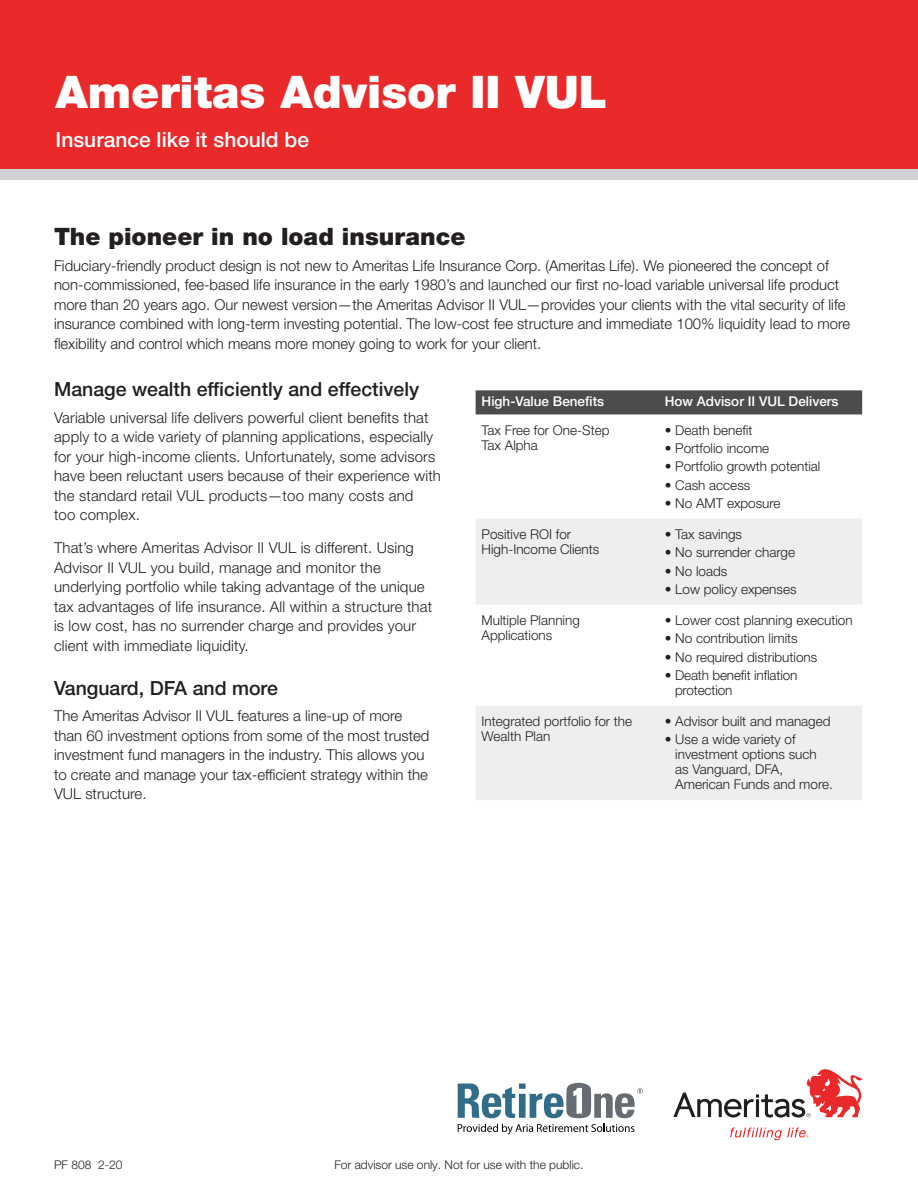
<style>
.page{position:relative;width:918px;height:1188px;background:#fff}
.page>*{position:absolute;margin:0;border:0;box-sizing:border-box;transform-origin:0 0}
.t1{font:900 45px "Helvetica Neue LT Std";color:#fff}
.Headline{font:900 24px "Helvetica Neue LT Std";color:#231f20}
.t2{font:500 21px "Helvetica Neue LT Std";color:#fff}
.subhead{font:500 19.5px "Helvetica Neue LT Std";color:#231f20}
.Body_copy_10{font:300 15px/19.5px "Helvetica Neue LT Std";letter-spacing:.01em;color:#231f20}
.subhead-2{font:300 15px/19.5px "Helvetica Neue LT Std";color:#231f20}
.Body_copy_10-2{font:300 13.5px/15px "Helvetica Neue LT Std";color:#231f20}
.Body_copy_10-3{font:500 13.5px "Helvetica Neue LT Std";color:#fff}
.body{font:300 12px "Helvetica Neue LT Std";color:#231f20}
</style>
<div class="page">
<svg style="left:458px;top:1124px;width:176px;height:10px"></svg>
<svg style="left:458px;top:1083px;width:185px;height:35px"></svg>
<div style="left:0;top:0;width:918px;height:176px;background:#e9292a"></div>
<div style="left:0;top:170px;width:918px;height:10px;background:#d1d2d4"></div>
<svg style="left:730px;top:1127px;width:79px;height:13px"></svg>
<svg style="left:673px;top:1069px;width:190px;height:49px"></svg>
<div style="left:476px;top:390px;width:386px;height:24px;background:#4b4c4d"></div>
<svg style="left:476px;top:519px;width:386px;height:281px;fill:#eeeeef"></svg>
<p class="t1" style="left:56px;top:65px;width:553px">Ameritas Advisor II VUL</p>
<p class="t2" style="left:56px;top:127px;width:255px">Insurance like it should be</p>
<p class="Headline" style="left:54px;top:222px;width:413px">The pioneer in no load insurance</p>
<p class="subhead-2" style="left:54px;top:256px;width:798px">Fiduciary-friendly product design is not new to Ameritas Life Insurance Corp. (Ameritas Life). We pioneered the concept of non-commissioned, fee-based life insurance in the early 1980’s and launched our first no-load variable universal life product more than 20 years ago. Our newest version—the Ameritas Advisor II VUL—provides your clients with the vital security of life insurance combined with long-term investing potential. The low-cost fee structure and immediate 100% liquidity lead to more flexibility and control which means more money going to work for your client.</p>
<p class="subhead" style="left:54px;top:378px;width:367px">Manage wealth efficiently and effectively</p>
<p class="Body_copy_10" style="left:54px;top:407px;width:389px">Variable universal life delivers powerful client benefits that apply to a wide variety of planning applications, especially for your high-income clients. Unfortunately, some advisors have been reluctant users because of their experience with the standard retail VUL products—too many costs and<br>too complex.</p>
<p class="Body_copy_10" style="left:54px;top:538px;width:380px">That’s where Ameritas Advisor II VUL is different. Using Advisor II VUL you build, manage and monitor the underlying portfolio while taking advantage of the unique tax advantages of life insurance. All within a structure that is low cost, has no surrender charge and provides your client with immediate liquidity.</p>
<p class="subhead" style="left:54px;top:676px;width:225px">Vanguard, DFA and more</p>
<p class="Body_copy_10" style="left:54px;top:706px;width:377px">The Ameritas Advisor II VUL features a line-up of more than 60 investment options from some of the most trusted investment fund managers in the industry. This allows you to create and manage your tax-efficient strategy within the VUL structure.</p>
<p class="Body_copy_10-3" style="left:482px;top:393px;width:124px">High-Value Benefits</p>
<p class="Body_copy_10-3" style="left:665px;top:393px;width:175px">How Advisor II VUL Delivers</p>
<p class="Body_copy_10-2" style="left:482px;top:422px;width:129px">Tax Free for One-Step<br>Tax Alpha</p>
<p class="Body_copy_10-2" style="left:665px;top:422px;width:89px">• Death benefit</p>
<p class="Body_copy_10-2" style="left:665px;top:441px;width:106px">• Portfolio income</p>
<p class="Body_copy_10-2" style="left:665px;top:459px;width:157px">• Portfolio growth potential</p>
<p class="Body_copy_10-2" style="left:665px;top:477px;width:87px">• Cash access</p>
<p class="Body_copy_10-2" style="left:665px;top:495px;width:117px">• No AMT exposure</p>
<p class="Body_copy_10-2" style="left:482px;top:527px;width:119px">Positive ROI for<br>High-Income Clients</p>
<p class="Body_copy_10-2" style="left:665px;top:527px;width:79px">• Tax savings</p>
<p class="Body_copy_10-2" style="left:665px;top:545px;width:132px">• No surrender charge</p>
<p class="Body_copy_10-2" style="left:665px;top:563px;width:64px">• No loads</p>
<p class="Body_copy_10-2" style="left:665px;top:581px;width:133px">• Low policy expenses</p>
<p class="Body_copy_10-2" style="left:482px;top:612px;width:100px">Multiple Planning<br>Applications</p>
<p class="Body_copy_10-2" style="left:665px;top:612px;width:189px">• Lower cost planning execution</p>
<p class="Body_copy_10-2" style="left:665px;top:631px;width:135px">• No contribution limits</p>
<p class="Body_copy_10-2" style="left:665px;top:649px;width:154px">• No required distributions</p>
<p class="Body_copy_10-2" style="left:675px;top:667px;width:124px;text-indent:-10px">• Death benefit inflation protection</p>
<p class="Body_copy_10-2" style="left:482px;top:713px;width:152px">Integrated portfolio for the<br>Wealth Plan</p>
<p class="Body_copy_10-2" style="left:665px;top:713px;width:167px">• Advisor built and managed</p>
<p class="Body_copy_10-2" style="left:675px;top:732px;width:159px;text-indent:-11px">• Use a wide variety of investment options such as Vanguard, DFA,<br>American Funds and more.</p>
<p class="body" style="left:54px;top:1157px;width:70px">PF 808 2-20</p>
<p class="body" style="left:335px;top:1157px;width:250px">For advisor use only. Not for use with the public.</p>
</div>
